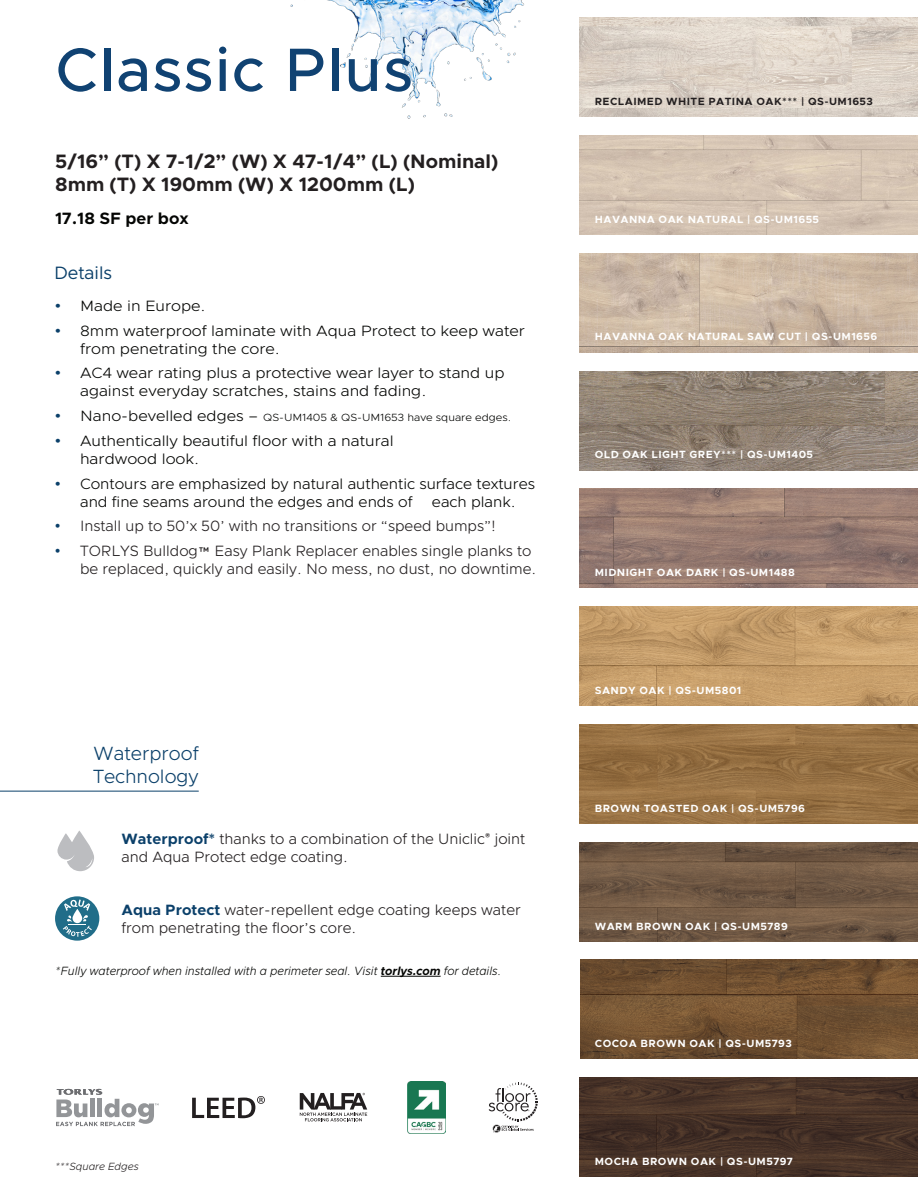
<style>
.page{position:relative;width:918px;height:1188px;background:#fff}
.page>*{position:absolute;margin:0;border:0;box-sizing:border-box;transform-origin:0 0}
.t1{font:500 61.5px "Clarity City";letter-spacing:.02em;color:#104272}
.t2{font:700 19.5px "Clarity City";color:#231f20}
.t3{font:300 19.2px/23.1px "Clarity City";color:#0b406a}
.t4{font:18px "Clarity City";color:#0b406a}
.t5{font:700 16.5px "Clarity City";color:#040503}
.t6{font:300 15px/18px "Clarity City";color:#231f20}
.t7{font:300 15px/18px "Clarity City";color:#040503;scale:1.07 1}
.t8{font:300 15px/18px "Clarity City";color:#040503}
.t9{font:italic 300 12px "Clarity City";color:#040503;scale:.96 1}
.t10{font:700 10.5px "Clarity City";letter-spacing:.04em;color:#fff}
.t11{font:300 10.5px "Clarity City";color:#040503;scale:1.07 1}
.t12{font:700 10.5px "Clarity City";letter-spacing:.04em;color:#231f20}
.t13{font:italic 300 10.5px "Clarity City";color:#231f20}
.s1{font-family:"Gotham HTF";font-weight:400;color:#0b406a}
.s2{font-family:"Gotham HTF";font-weight:400;font-size:15px;color:#0b406a}
.s3{font-size:15px}
.s4{font-weight:700;color:#0b406a}
.s5{font-weight:700}
</style>
<div class="page">
<img style="left:290px;top:0;width:234px;height:119px">
<svg style="left:489px;top:1083px;width:49px;height:50px"></svg>
<img style="left:408px;top:1082px;width:37px;height:51px">
<svg style="left:192px;top:1096px;width:73px;height:22px"></svg>
<svg style="left:300px;top:1093px;width:67px;height:28px"></svg>
<svg style="left:56px;top:1089px;width:103px;height:37px"></svg>
<img style="left:580px;top:136px;width:338px;height:99px">
<img style="left:580px;top:842px;width:338px;height:99px">
<img style="left:580px;top:371px;width:338px;height:99px">
<img style="left:580px;top:724px;width:338px;height:99px">
<img style="left:580px;top:18px;width:338px;height:99px">
<img style="left:580px;top:607px;width:338px;height:99px">
<img style="left:580px;top:253px;width:338px;height:99px">
<img style="left:580px;top:960px;width:338px;height:99px">
<img style="left:580px;top:489px;width:338px;height:99px">
<img style="left:580px;top:1078px;width:338px;height:99px">
<div style="left:55px;top:896px;width:44px;height:45px;background:#216d89;border-radius:50%"></div>
<svg style="left:63px;top:900px;width:29px;height:37px"></svg>
<hr style="left:381px;top:976px;width:60px;height:1px;background:#040503">
<svg style="left:57px;top:830px;width:37px;height:41px"></svg>
<hr style="left:0;top:791px;width:199px;height:1px;background:#0b406a">
<p class="t1" style="left:55px;top:31px;width:359px">Classic Plus</p>
<p class="t2" style="left:55px;top:149px;width:445px">5/16” (T) X 7-1/2” (W) X 47-1/4” (L) (Nominal)</p>
<p class="t2" style="left:55px;top:172px;width:361px">8mm (T) X 190mm (W) X 1200mm (L)</p>
<p class="t5" style="left:55px;top:208px;width:135px">17.18 SF per box</p>
<p class="t4" style="left:54px;top:262px;width:60px">Details</p>
<p class="t7" style="left:54px;top:297px;width:143px"><span class="s1">•</span> Made in Europe.</p>
<p class="t7" style="left:80px;top:321px;width:417px;text-indent:-26px"><span class="s1">•</span> 8mm waterproof laminate with Aqua Protect to keep water from penetrating the core.</p>
<p class="t7" style="left:80px;top:364px;width:398px;text-indent:-26px"><span class="s1">•</span> AC4 wear rating plus a protective wear layer to stand up against everyday scratches, stains and fading.</p>
<p class="t11" style="left:54px;top:411px;width:429px"><span class="s2">•</span> <span class="s3">Nano-bevelled edges –</span> QS-UM1405 &amp; QS-UM1653 have square edges.</p>
<p class="t7" style="left:80px;top:432px;width:295px;text-indent:-26px"><span class="s1">•</span> Authentically beautiful floor with a natural hardwood look.</p>
<p class="t8" style="left:80px;top:474px;width:457px;text-indent:-26px"><span class="s1">•</span> Contours are emphasized by natural authentic surface textures and fine seams around the edges and ends of</p>
<p class="t8" style="left:432px;top:492px;width:85px">each plank.</p>
<p class="t6" style="left:54px;top:517px;width:444px"><span class="s1">•</span> Install up to 50’x 50’ with no transitions or “speed bumps”!</p>
<p class="t6" style="left:80px;top:542px;width:458px;text-indent:-26px"><span class="s1">•</span> TORLYS Bulldog™ Easy Plank Replacer enables single planks to be replaced, quickly and easily. No mess, no dust, no downtime.</p>
<p class="t3" style="left:93px;top:741px;width:107px">Waterproof<br>Technology</p>
<p class="t6" style="left:122px;top:830px;width:405px"><span class="s4">Waterproof*</span> thanks to a combination of the Uniclic<sup>®</sup> joint and Aqua Protect edge coating.</p>
<p class="t6" style="left:122px;top:901px;width:401px"><span class="s4">Aqua Protect</span> water-repellent edge coating keeps water from penetrating the floor’s core.</p>
<p class="t9" style="left:55px;top:963px;width:466px">*Fully waterproof when installed with a perimeter seal. Visit <span class="s5">torlys.com</span> for details.</p>
<p class="t13" style="left:55px;top:1160px;width:85px">***Square Edges</p>
<p class="t12" style="left:595px;top:95px;width:280px">RECLAIMED WHITE PATINA OAK*** | QS-UM1653</p>
<p class="t10" style="left:595px;top:213px;width:226px">HAVANNA OAK NATURAL | QS-UM1655</p>
<p class="t10" style="left:595px;top:330px;width:284px">HAVANNA OAK NATURAL SAW CUT | QS-UM1656</p>
<p class="t10" style="left:595px;top:448px;width:220px">OLD OAK LIGHT GREY*** | QS-UM1405</p>
<p class="t10" style="left:595px;top:566px;width:202px">MIDNIGHT OAK DARK | QS-UM1488</p>
<p class="t10" style="left:595px;top:684px;width:148px">SANDY OAK | QS-UM5801</p>
<p class="t10" style="left:595px;top:801px;width:212px">BROWN TOASTED OAK | QS-UM5796</p>
<p class="t10" style="left:595px;top:919px;width:195px">WARM BROWN OAK | QS-UM5789</p>
<p class="t10" style="left:595px;top:1037px;width:199px">COCOA BROWN OAK | QS-UM5793</p>
<p class="t10" style="left:595px;top:1155px;width:200px">MOCHA BROWN OAK | QS-UM5797</p>
</div>
